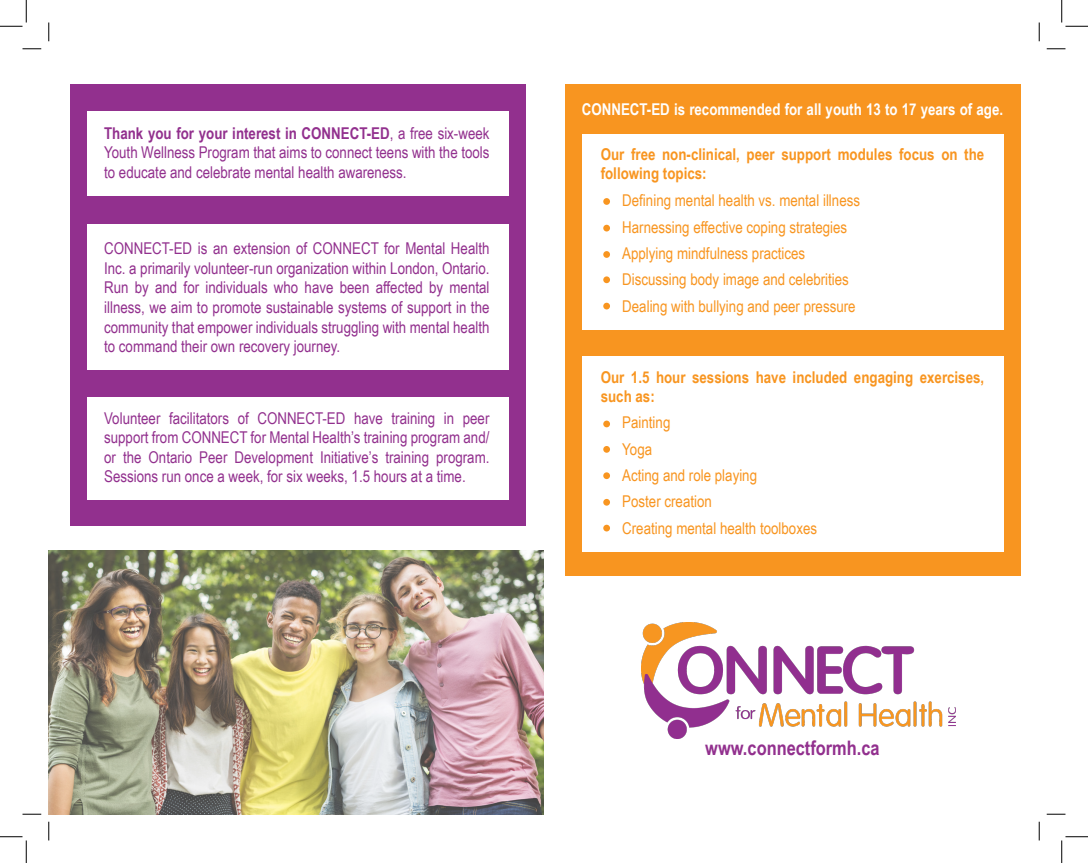
<style>
.page{position:relative;width:1088px;height:863px;background:#fff}
.page>*{position:absolute;margin:0;border:0;box-sizing:border-box;transform-origin:0 0}
.t1{font:700 20px "Arial Narrow";color:#92308e}
.t2{font:16.25px/19.5px "Arial Narrow";color:#92308e;text-align:justify}
.t3{font:16.25px "Arial Narrow";color:#f89520}
.t4{font:700 16.25px/18.8px "Arial Narrow";color:#f89520}
.t5{font:700 16.25px "Arial Narrow";color:#fff}
.s1{font-weight:700}
</style>
<div class="page">
<div style="left:565px;top:84px;width:455px;height:491px;background:#f89520"></div>
<div style="left:582px;top:134px;width:421px;height:195px;background:#fff"></div>
<div style="left:582px;top:356px;width:421px;height:195px;background:#fff"></div>
<img style="left:49px;top:550px;width:495px;height:264px">
<div style="left:603px;top:420px;width:7px;height:7px;background:#f89520;border-radius:50%"></div>
<div style="left:603px;top:499px;width:7px;height:6px;background:#f89520;border-radius:50%"></div>
<div style="left:603px;top:446px;width:7px;height:6px;background:#f89520;border-radius:50%"></div>
<div style="left:603px;top:524px;width:7px;height:7px;background:#f89520;border-radius:50%"></div>
<div style="left:603px;top:472px;width:7px;height:7px;background:#f89520;border-radius:50%"></div>
<img style="left:641px;top:622px;width:314px;height:116px">
<div style="left:70px;top:84px;width:456px;height:441px;background:#92308e"></div>
<div style="left:87px;top:111px;width:421px;height:85px;background:#fff"></div>
<div style="left:87px;top:224px;width:421px;height:146px;background:#fff"></div>
<div style="left:87px;top:397px;width:422px;height:102px;background:#fff"></div>
<div style="left:603px;top:198px;width:7px;height:7px;background:#f89520;border-radius:50%"></div>
<div style="left:603px;top:276px;width:7px;height:7px;background:#f89520;border-radius:50%"></div>
<div style="left:603px;top:225px;width:7px;height:6px;background:#f89520;border-radius:50%"></div>
<div style="left:603px;top:251px;width:7px;height:7px;background:#f89520;border-radius:50%"></div>
<div style="left:603px;top:303px;width:7px;height:6px;background:#f89520;border-radius:50%"></div>
<svg style="left:22px;top:48px;width:19px;height:2px"></svg>
<svg style="left:1046px;top:48px;width:19px;height:2px"></svg>
<svg style="left:22px;top:813px;width:19px;height:2px"></svg>
<svg style="left:1046px;top:813px;width:19px;height:2px"></svg>
<svg style="left:48px;top:22px;width:2px;height:19px"></svg>
<svg style="left:48px;top:821px;width:2px;height:19px"></svg>
<svg style="left:1038px;top:22px;width:2px;height:19px"></svg>
<svg style="left:1038px;top:821px;width:2px;height:19px"></svg>
<svg style="left:0;top:0;width:27px;height:27px"></svg>
<svg style="left:0;top:836px;width:27px;height:26px"></svg>
<svg style="left:1061px;top:0;width:27px;height:27px"></svg>
<svg style="left:1061px;top:836px;width:27px;height:26px"></svg>
<p class="t2" style="left:104px;top:123px;width:387px"><span class="s1">Thank you for your interest in CONNECT-ED</span>, a free six-week Youth Wellness Program that aims to connect teens with the tools to educate and celebrate mental health awareness.</p>
<p class="t2" style="left:104px;top:238px;width:387px">CONNECT-ED is an extension of CONNECT for Mental Health Inc. a primarily volunteer-run organization within London, Ontario.<br>Run by and for individuals who have been affected by mental illness, we aim to promote sustainable systems of support in the community that empower individuals struggling with mental health to command their own recovery journey.</p>
<p class="t2" style="left:104px;top:407px;width:387px">Volunteer facilitators of CONNECT-ED have training in peer support from CONNECT for Mental Health’s training program and/ or the Ontario Peer Development Initiative’s training program.<br>Sessions run once a week, for six weeks, 1.5 hours at a time.</p>
<p class="t5" style="left:582px;top:97px;width:423px">CONNECT-ED is recommended for all youth 13 to 17 years of age.</p>
<p class="t4" style="left:600px;top:144px;width:385px">Our free non-clinical, peer support modules focus on the following topics:</p>
<p class="t3" style="left:622px;top:189px;width:239px">Defining mental health vs. mental illness</p>
<p class="t3" style="left:622px;top:215px;width:226px">Harnessing effective coping strategies</p>
<p class="t3" style="left:622px;top:241px;width:184px">Applying mindfulness practices</p>
<p class="t3" style="left:622px;top:267px;width:228px">Discussing body image and celebrities</p>
<p class="t3" style="left:622px;top:294px;width:235px">Dealing with bullying and peer pressure</p>
<p class="t4" style="left:600px;top:367px;width:385px">Our 1.5 hour sessions have included engaging exercises, such as:</p>
<p class="t3" style="left:622px;top:411px;width:50px">Painting</p>
<p class="t3" style="left:622px;top:437px;width:31px">Yoga</p>
<p class="t3" style="left:622px;top:463px;width:136px">Acting and role playing</p>
<p class="t3" style="left:622px;top:489px;width:91px">Poster creation</p>
<p class="t3" style="left:622px;top:516px;width:196px">Creating mental health toolboxes</p>
<p class="t1" style="left:705px;top:732px;width:176px">www.connectformh.ca</p>
</div>
